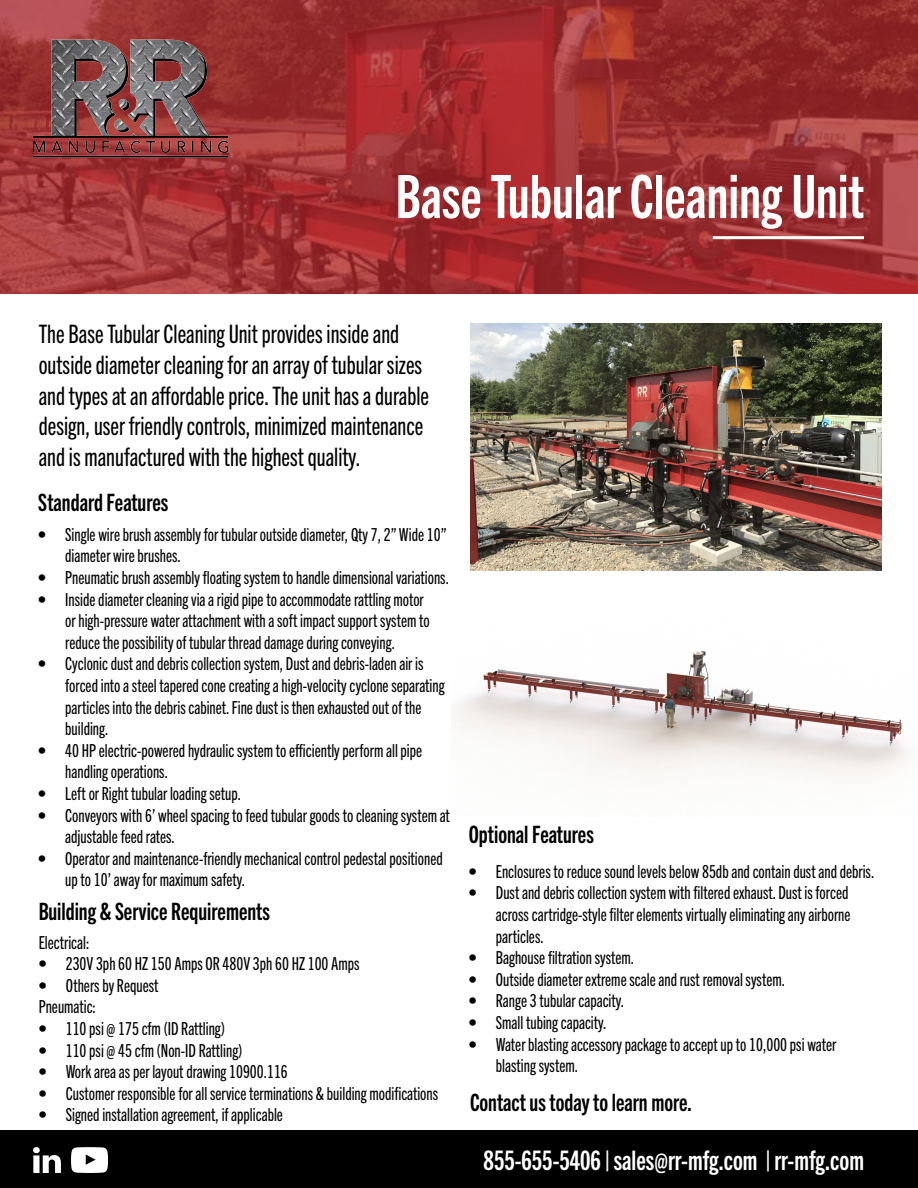
<style>
.page{position:relative;width:918px;height:1188px;background:#fff}
.page>*{position:absolute;margin:0;border:0;box-sizing:border-box;transform-origin:0 0}
.t1{font:60px "Trade Gothic Next LT Pro Bd Cm";color:#fff}
.t2{font:27px "Trade Gothic Next LT Pro Bd Cm";color:#fff}
.t3{font:25.5px/30.6px "Trade Gothic Next LT Pro Cm";color:#000}
.t4{font:24px "Trade Gothic Next LT Pro Bd Cm";color:#000}
.t5{font:18px/21.6px "Trade Gothic Next LT Pro Cm";color:#000}
</style>
<div class="page">
<img style="left:452px;top:651px;width:455px;height:125px">
<div style="left:0;top:1130px;width:918px;height:58px;background:#000"></div>
<svg style="left:0;top:0;width:918px;height:294px;background:#9e3031"></svg>
<hr style="left:713px;top:236px;width:151px;height:3px;background:#fff">
<img style="left:26px;top:29px;width:208px;height:132px">
<img style="left:72px;top:1148px;width:36px;height:25px">
<img style="left:34px;top:1147px;width:26px;height:26px">
<img style="left:471px;top:323px;width:411px;height:247px">
<h1 class="t1" style="left:396px;top:156px;width:470px">Base Tubular Cleaning Unit</h1>
<p class="t3" style="left:39px;top:317px;width:392px">The Base Tubular Cleaning Unit provides inside and outside diameter cleaning for an array of tubular sizes and types at an affordable price. The unit has a durable design, user friendly controls, minimized maintenance and is manufactured with the highest quality.</p>
<h3 class="t4" style="left:38px;top:486px;width:132px">Standard Features</h3>
<p class="t5" style="left:65px;top:522px;width:383px;text-indent:-27px">• Single wire brush assembly for tubular outside diameter, Qty 7, 2” Wide 10” diameter wire brushes.</p>
<p class="t5" style="left:38px;top:566px;width:412px">• Pneumatic brush assembly floating system to handle dimensional variations.</p>
<p class="t5" style="left:65px;top:587px;width:366px;text-indent:-27px">• Inside diameter cleaning via a rigid pipe to accommodate rattling motor or high-pressure water attachment with a soft impact support system to reduce the possibility of tubular thread damage during conveying.</p>
<p class="t5" style="left:65px;top:652px;width:381px;text-indent:-27px">• Cyclonic dust and debris collection system, Dust and debris-laden air is forced into a steel tapered cone creating a high-velocity cyclone separating particles into the debris cabinet. Fine dust is then exhausted out of the building.</p>
<p class="t5" style="left:65px;top:738px;width:359px;text-indent:-27px">• 40 HP electric-powered hydraulic system to efficiently perform all pipe handling operations.</p>
<p class="t5" style="left:38px;top:782px;width:204px">• Left or Right tubular loading setup.</p>
<p class="t5" style="left:65px;top:803px;width:386px;text-indent:-27px">• Conveyors with 6’ wheel spacing to feed tubular goods to cleaning system at adjustable feed rates.</p>
<p class="t5" style="left:65px;top:846px;width:379px;text-indent:-27px">• Operator and maintenance-friendly mechanical control pedestal positioned up to 10’ away for maximum safety.</p>
<h3 class="t4" style="left:39px;top:895px;width:233px">Building &amp; Service Requirements</h3>
<p class="t5" style="left:39px;top:930px;width:52px">Electrical:</p>
<p class="t5" style="left:39px;top:952px;width:322px">• 230V 3ph 60 HZ 150 Amps OR 480V 3ph 60 HZ 100 Amps</p>
<p class="t5" style="left:39px;top:973px;width:121px">• Others by Request<br>Pneumatic:</p>
<p class="t5" style="left:39px;top:1017px;width:188px">• 110 psi @ 175 cfm (ID Rattling)</p>
<p class="t5" style="left:39px;top:1038px;width:205px">• 110 psi @ 45 cfm (Non-ID Rattling)</p>
<p class="t5" style="left:39px;top:1060px;width:251px">• Work area as per layout drawing 10900.116</p>
<p class="t5" style="left:39px;top:1081px;width:401px">• Customer responsible for all service terminations &amp; building modifications</p>
<p class="t5" style="left:39px;top:1103px;width:246px">• Signed installation agreement, if applicable</p>
<h3 class="t4" style="left:469px;top:818px;width:127px">Optional Features</h3>
<p class="t5" style="left:469px;top:859px;width:407px">• Enclosures to reduce sound levels below 85db and contain dust and debris.</p>
<p class="t5" style="left:496px;top:881px;width:356px;text-align:justify;text-indent:-27px">• Dust and debris collection system with filtered exhaust. Dust is forced across cartridge-style filter elements virtually eliminating any airborne particles.</p>
<p class="t5" style="left:469px;top:946px;width:167px">• Baghouse filtration system.</p>
<p class="t5" style="left:469px;top:967px;width:318px">• Outside diameter extreme scale and rust removal system.</p>
<p class="t5" style="left:469px;top:989px;width:157px">• Range 3 tubular capacity.</p>
<p class="t5" style="left:469px;top:1011px;width:139px">• Small tubing capacity.</p>
<p class="t5" style="left:496px;top:1032px;width:342px;text-indent:-27px">• Water blasting accessory package to accept up to 10,000 psi water blasting system.</p>
<h3 class="t4" style="left:470px;top:1086px;width:224px">Contact us today to learn more.</h3>
<h2 class="t2" style="left:484px;top:1142px;width:382px">855-655-5406 | sales@rr-mfg.com | rr-mfg.com</h2>
</div>
